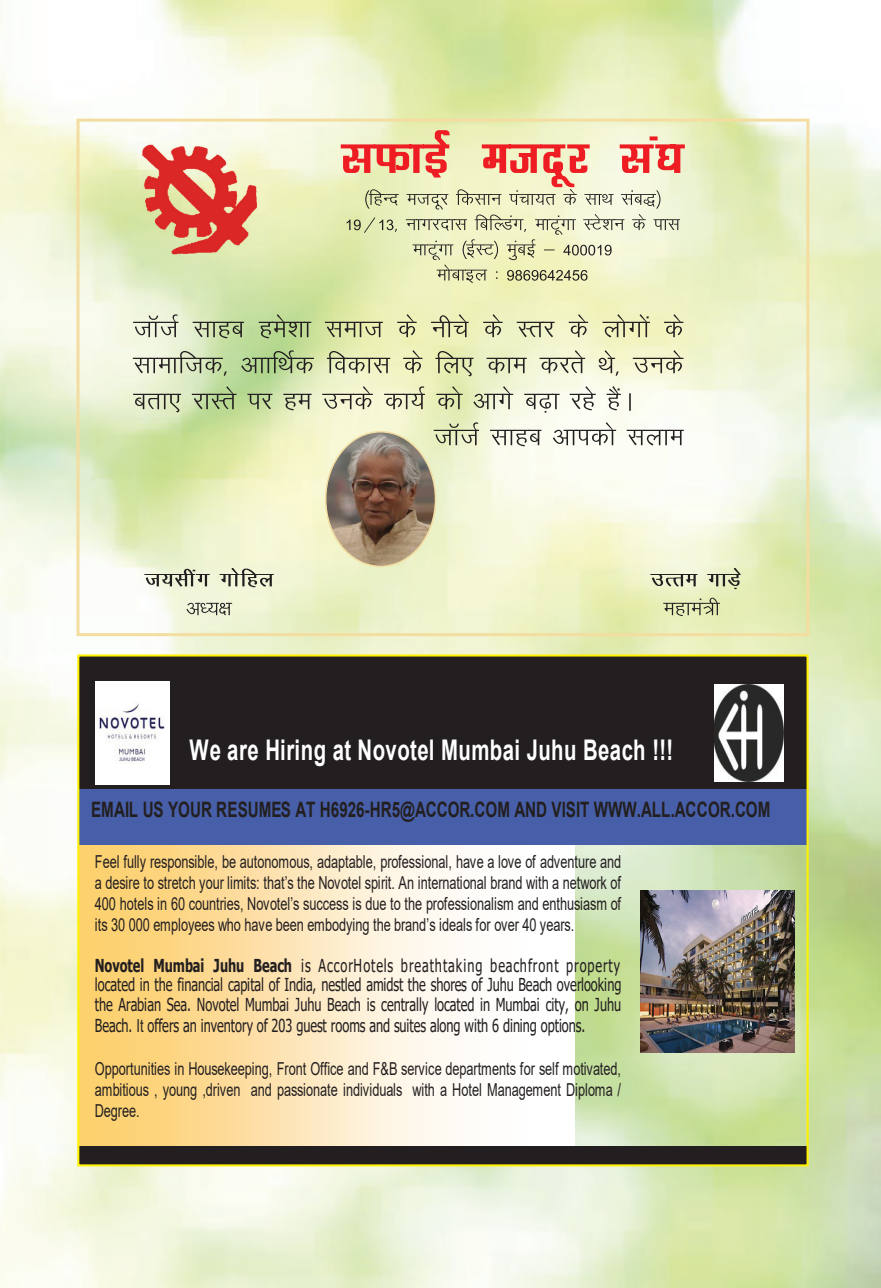
<style>
.page{position:relative;width:881px;height:1288px;background:#fff}
.page>*{position:absolute;margin:0;border:0;box-sizing:border-box;transform-origin:0 0}
.t1{font:700 28.5px "Arial";letter-spacing:.02em;color:#fff;scale:.71 1}
.t2{font:700 21.3px "Arial";color:#231f20;scale:.71 1}
.t3{font:17.85px/21.3px "Arial";letter-spacing:-.01em;color:#231f20;text-align:justify;scale:.71 1}
.t4{font:17.85px/19.4px "Tahoma";color:#231f20;text-align:justify;scale:.71 1}
.s1{font-weight:700}
.s2{font-family:"Arial"}
</style>
<div class="page">
<img style="left:0;top:0;width:881px;height:1288px">
<div style="left:76px;top:119px;width:733px;height:517px;border:3px solid #f3dda1"></div>
<div style="left:79px;top:655px;width:495px;height:496px;background:linear-gradient(to right,#fccd69,#fff)"></div>
<div style="left:79px;top:655px;width:728px;height:134px;background:#231f20"></div>
<div style="left:79px;top:789px;width:728px;height:56px;background:#475fa9"></div>
<div style="left:79px;top:1146px;width:728px;height:19px;background:#231f20"></div>
<img style="left:96px;top:681px;width:73px;height:103px">
<img style="left:714px;top:684px;width:69px;height:97px">
<img style="left:640px;top:890px;width:154px;height:162px">
<svg style="left:434px;top:422px;width:249px;height:24px"></svg>
<svg style="left:133px;top:386px;width:498px;height:27px;background:#ccd4b2"></svg>
<svg style="left:133px;top:350px;width:550px;height:26px;background:#c7cea8"></svg>
<svg style="left:133px;top:314px;width:550px;height:24px;background:#c6cea1"></svg>
<svg style="left:663px;top:598px;width:57px;height:18px"></svg>
<svg style="left:650px;top:568px;width:90px;height:21px;background:#c4c7ab"></svg>
<svg style="left:186px;top:603px;width:46px;height:12px"></svg>
<svg style="left:144px;top:568px;width:130px;height:19px;background:#bbbea9"></svg>
<svg style="left:341px;top:130px;width:344px;height:153px;background:#e4d4b0"></svg>
<img style="left:133px;top:139px;width:132px;height:116px">
<img style="left:326px;top:432px;width:109px;height:134px;border-radius:50%">
<div style="left:325px;top:431px;width:111px;height:136px;border:2px solid #f3dda1;border-radius:50%"></div>
<h1 class="t1" style="left:189px;top:734px;width:683px">We are Hiring at Novotel Mumbai Juhu Beach !!!</h1>
<p class="t2" style="left:91px;top:798px;width:958px">EMAIL US YOUR RESUMES AT H6926-HR5@ACCOR.COM AND VISIT WWW.ALL.ACCOR.COM</p>
<p class="t3" style="left:95px;top:851px;width:743px">Feel fully responsible, be autonomous, adaptable, professional, have a love of adventure and a desire to stretch your limits: that’s the Novotel spirit. An international brand with a network of 400 hotels in 60 countries, Novotel’s success is due to the professionalism and enthusiasm of its 30 000 employees who have been embodying the brand’s ideals for over 40 years.</p>
<p class="t4" style="left:95px;top:955px;width:743px"><span class="s1">Novotel Mumbai Juhu Beach</span> is AccorHotels breathtaking beachfront property located in the financial capital of India, nestled amidst the shores of Juhu Beach overlooking the Arabian Sea. Novotel Mumbai Juhu Beach is centrally located in Mumbai city, on Juhu</p>
<p class="t4" style="left:95px;top:1015px;width:692px">Beach. <span class="s2">It</span> offers an inventory of 203 guest rooms and suites along with 6 dining options.</p>
<p class="t3" style="left:95px;top:1058px;width:742px">Opportunities in Housekeeping, Front Office and F&amp;B service departments for self motivated, ambitious , young ,driven and passionate individuals with a Hotel Management Diploma / Degree.</p>
</div>
